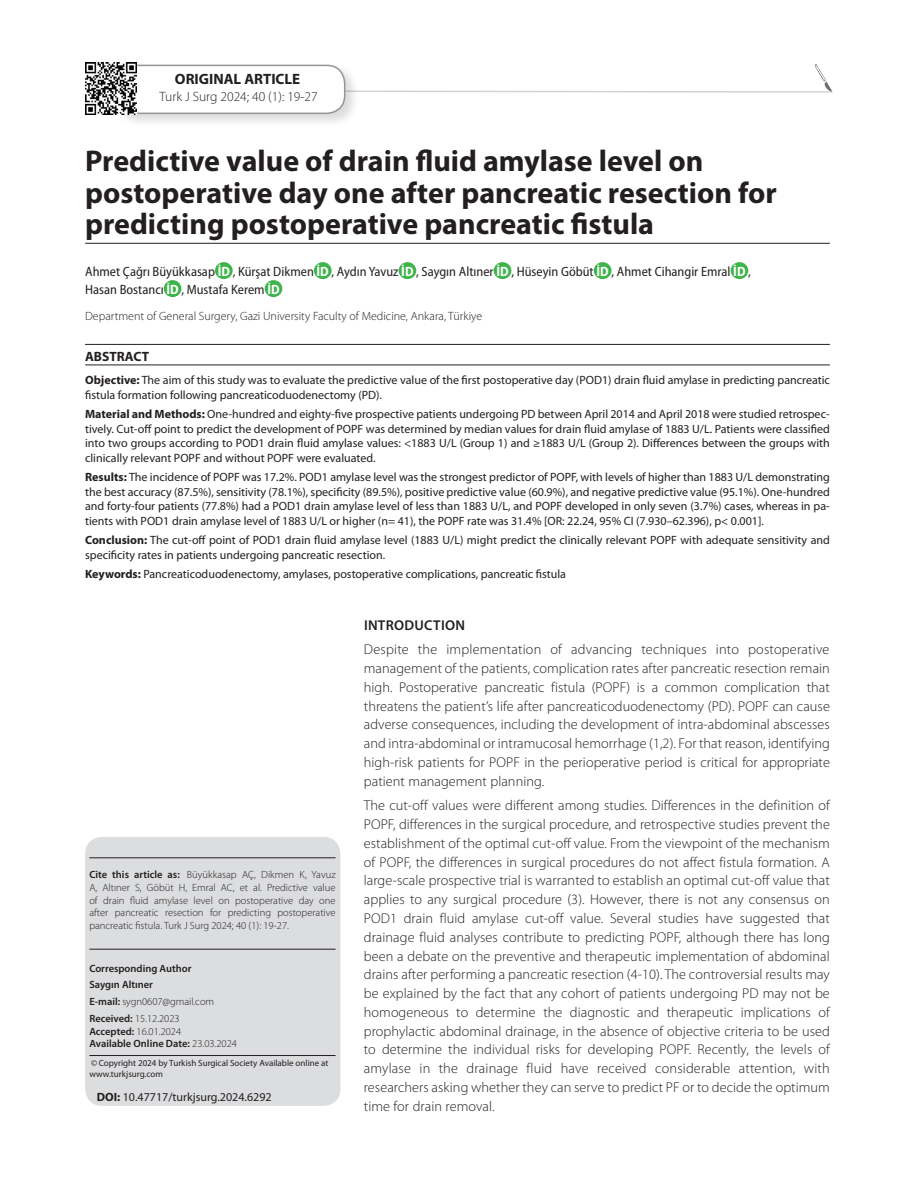
<style>
.page{position:relative;width:915px;height:1191px;background:#fff}
.page>*{position:absolute;margin:0;border:0;box-sizing:border-box;transform-origin:0 0}
.t1{font:700 30px/31.5px "Myriad Pro";color:#231f20}
.t2{font:700 15px "Myriad Pro";color:#231f20}
.t3{font:300 14.25px/18.8px "Myriad Pro";letter-spacing:.005em;color:#231f20;text-align:justify}
.t4{font:600 14.25px "Myriad Pro";letter-spacing:.02em;color:#231f20}
.t5{font:semi-condensed 13.5px/18px "Myriad Pro";color:#231f20}
.t6{font:300 13.5px "Myriad Pro";color:#231f20}
.t7{font:700 13.5px "Myriad Pro";color:#231f20}
.t8{font:12px/14.7px "Myriad Pro";color:#231f20}
.t9{font:300 12px "Myriad Pro";color:#231f20}
.t10{font:300 10.5px/12.8px "Myriad Pro";color:#231f20;text-align:justify}
.t11{font:600 10.5px/15.6px "Myriad Pro";color:#231f20}
.t12{font:9px/10.5px "Myriad Pro";color:#231f20}
.s1{font-weight:700;color:#fff}
.s2{font-weight:700}
.s3{font-weight:600}
.s4{font-weight:300}
</style>
<div class="page">
<svg style="left:359px;top:90px;width:474px;height:3px"></svg>
<div style="left:113px;top:62px;width:246px;height:66px;background:#231f20;opacity:.16"></div>
<div style="left:116px;top:65px;width:228px;height:48px;background:#fff;border-radius:18px"></div>
<div style="left:115px;top:65px;width:230px;height:49px;border:2px solid #939598;border-radius:18px"></div>
<div style="left:215px;top:262px;width:17px;height:17px;background:#3db54a;border-radius:50%"></div>
<div style="left:314px;top:262px;width:17px;height:17px;background:#3db54a;border-radius:50%"></div>
<div style="left:398px;top:262px;width:18px;height:17px;background:#3db54a;border-radius:50%"></div>
<div style="left:493px;top:262px;width:18px;height:17px;background:#3db54a;border-radius:50%"></div>
<div style="left:593px;top:262px;width:18px;height:17px;background:#3db54a;border-radius:50%"></div>
<div style="left:730px;top:262px;width:18px;height:17px;background:#3db54a;border-radius:50%"></div>
<div style="left:164px;top:280px;width:17px;height:17px;background:#3db54a;border-radius:50%"></div>
<div style="left:264px;top:280px;width:18px;height:17px;background:#3db54a;border-radius:50%"></div>
<hr style="left:85px;top:243px;width:744px;height:1px;background:#231f20">
<img style="left:85px;top:63px;width:51px;height:51px">
<div style="left:85px;top:837px;width:255px;height:269px;background:#dcdddf;border-radius:17px"></div>
<hr style="left:89px;top:857px;width:246px;height:1px;background:#231f20">
<hr style="left:89px;top:948px;width:246px;height:1px;background:#231f20">
<hr style="left:89px;top:1055px;width:246px;height:1px;background:#231f20">
<hr style="left:85px;top:364px;width:744px;height:1px;background:#231f20">
<hr style="left:85px;top:344px;width:744px;height:1px;background:#231f20">
<img style="left:814px;top:64px;width:17px;height:27px">
<p class="t2" style="left:175px;top:71px;width:127px">ORIGINAL ARTICLE</p>
<p class="t6" style="left:159px;top:89px;width:160px">Turk J Surg 2024; 40 (1): 19-27</p>
<h1 class="t1" style="left:85px;top:146px;width:693px">Predictive value of drain fluid amylase level on postoperative day one after pancreatic resection for predicting postoperative pancreatic fistula</h1>
<p class="t5" style="left:85px;top:263px;width:667px">Ahmet Çağrı Büyükkasap <span class="s1">İD</span> , Kürşat Dikmen <span class="s1">İD</span> , Aydın Yavuz <span class="s1">İD</span> , Saygın Altıner <span class="s1">İD</span> , Hüseyin Göbüt <span class="s1">İD</span> , Ahmet Cihangir Emral <span class="s1">İD</span> ,<br>Hasan Bostancı <span class="s1">İD</span> , Mustafa Kerem <span class="s1">İD</span></p>
<p class="t9" style="left:85px;top:310px;width:398px">Department of General Surgery, Gazi University Faculty of Medicine, Ankara, Türkiye</p>
<p class="t7" style="left:85px;top:349px;width:65px">ABSTRACT</p>
<p class="t8" style="left:85px;top:373px;width:746px"><span class="s2">Objective:</span> The aim of this study was to evaluate the predictive value of the first postoperative day (POD1) drain fluid amylase in predicting pancreatic fistula formation following pancreaticoduodenectomy (PD).</p>
<p class="t8" style="left:85px;top:407px;width:746px;text-align:justify"><span class="s2">Material and Methods:</span> One-hundred and eighty-five prospective patients undergoing PD between April 2014 and April 2018 were studied retrospec&shy;tively. Cut-off point to predict the development of POPF was determined by median values for drain fluid amylase of 1883 U/L. Patients were classified into two groups according to POD1 drain fluid amylase values: &lt;1883 U/L (Group 1) and ≥1883 U/L (Group 2). Differences between the groups with clinically relevant POPF and without POPF were evaluated.</p>
<p class="t8" style="left:85px;top:470px;width:746px;text-align:justify"><span class="s2">Results:</span> The incidence of POPF was 17.2%. POD1 amylase level was the strongest predictor of POPF, with levels of higher than 1883 U/L demonstrating the best accuracy (87.5%), sensitivity (78.1%), specificity (89.5%), positive predictive value (60.9%), and negative predictive value (95.1%). One-hundred and forty-four patients (77.8%) had a POD1 drain amylase level of less than 1883 U/L, and POPF developed in only seven (3.7%) cases, whereas in pa&shy;tients with POD1 drain amylase level of 1883 U/L or higher (n= 41), the POPF rate was 31.4% [OR: 22.24, 95% CI (7.930–62.396), p&lt; 0.001].</p>
<p class="t8" style="left:85px;top:533px;width:746px"><span class="s2">Conclusion:</span> The cut-off point of POD1 drain fluid amylase level (1883 U/L) might predict the clinically relevant POPF with adequate sensitivity and specificity rates in patients undergoing pancreatic resection.</p>
<p class="t8" style="left:85px;top:566px;width:482px"><span class="s2">Keywords:</span> Pancreaticoduodenectomy, amylases, postoperative complications, pancreatic fistula</p>
<p class="t4" style="left:364px;top:617px;width:32px">Introd</p>
<p class="t4" style="left:414px;top:617px;width:52px">uctIon</p>
<p class="t3" style="left:364px;top:640px;width:467px">Despite the implementation of advancing techniques into postoperative management of the patients, complication rates after pancreatic resection remain high. Postoperative pancreatic fistula (POPF) is a common complication that threatens the patient’s life after pancreaticoduodenectomy (PD). POPF can cause adverse consequences, including the development of intra-abdominal abscesses and intra-abdominal or intramucosal hemorrhage (1,2). For that reason, identifying high-risk patients for POPF in the perioperative period is critical for appropriate patient management planning.</p>
<p class="t3" style="left:364px;top:796px;width:467px">The cut-off values were different among studies. Differences in the definition of POPF, differences in the surgical procedure, and retrospective studies prevent the establishment of the optimal cut-off value. From the viewpoint of the mechanism of POPF, the differences in surgical procedures do not affect fistula formation. A large-scale prospective trial is warranted to establish an optimal cut-off value that applies to any surgical procedure (3). However, there is not any consensus on POD1 drain fluid amylase cut-off value. Several studies have suggested that drainage fluid analyses contribute to predicting POPF, although there has long been a debate on the preventive and therapeutic implementation of abdominal drains after performing a pancreatic resection (4-10). The controversial results may be explained by the fact that any cohort of patients undergoing PD may not be homogeneous to determine the diagnostic and therapeutic implications of prophylactic abdominal drainage, in the absence of objective criteria to be used to determine the individual risks for developing POPF. Recently, the levels of amylase in the drainage fluid have received considerable attention, with researchers asking whether they can serve to predict PF or to decide the optimum time for drain removal.</p>
<p class="t10" style="left:89px;top:868px;width:248px"><span class="s3">Cite this article as:</span> Büyükkasap AÇ, Dikmen K, Yavuz A, Altıner S, Göbüt H, Emral AC, et al. Predictive value of drain fluid amylase level on postoperative day one after pancreatic resection for predicting postoperative pancreatic fistula. Turk J Surg 2024; 40 (1): 19-27.</p>
<p class="t11" style="left:89px;top:961px;width:104px">Corresponding Author<br>Saygın Altıner</p>
<p class="t10" style="left:89px;top:993px;width:126px;line-height:17px"><span class="s3">E-mail:</span> sygn0607@gmail.com<br><span class="s3">Received:</span> 15.12.2023</p>
<p class="t11" style="left:89px;top:1025px;width:149px;line-height:12.8px">Accepted: <span class="s4">16.01.2024<br></span>Available Online Date: <span class="s4">23.03.2024</span></p>
<p class="t12" style="left:89px;top:1058px;width:240px">©Copyright 2024 by Turkish Surgical Society Available online at www.turkjsurg.com</p>
<p class="t8" style="left:97px;top:1089px;width:176px"><span class="s2">DOI:</span> 10.47717/turkjsurg.2024.6292</p>
</div>
